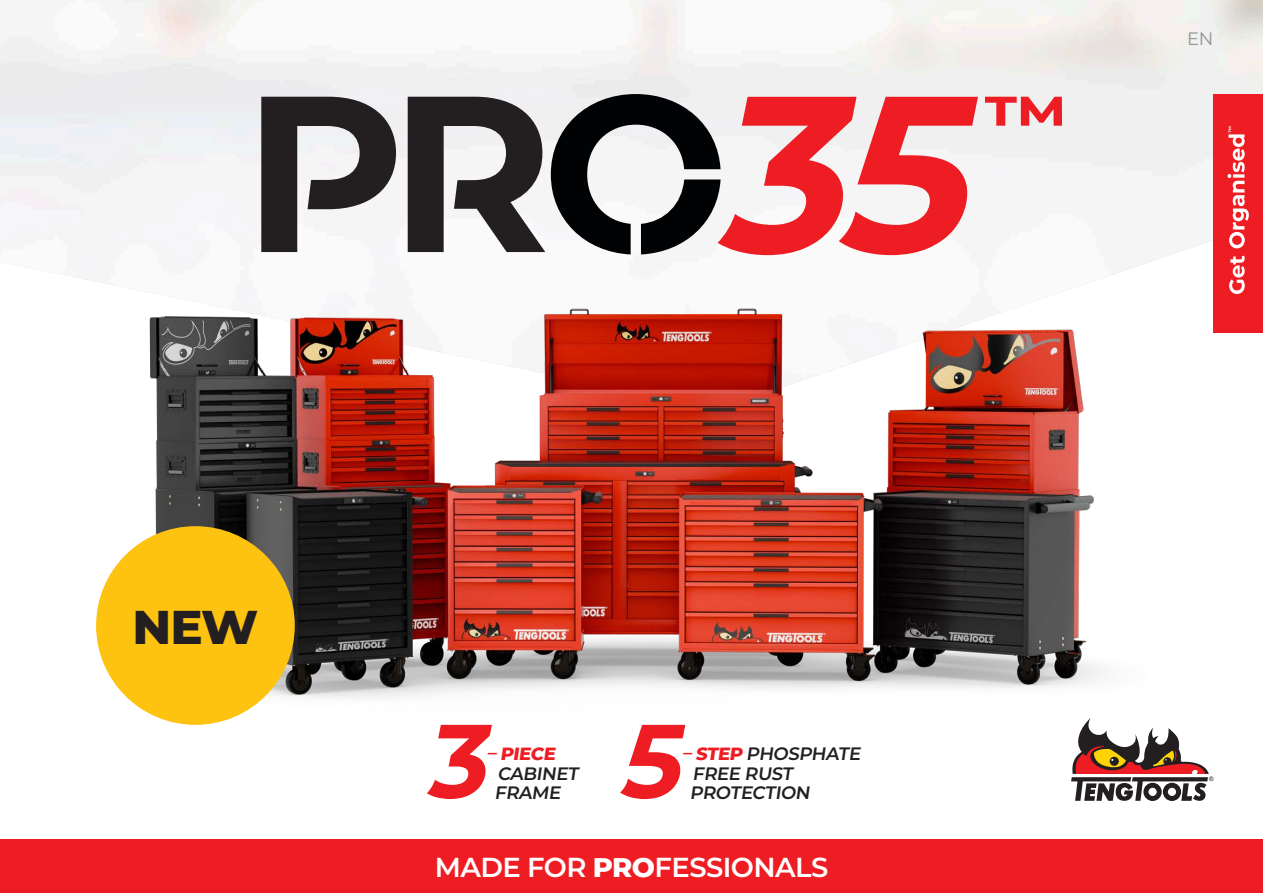
<style>
.page{position:relative;width:1263px;height:893px;background:#fff}
.page>*{position:absolute;margin:0;border:0;box-sizing:border-box;transform-origin:0 0}
.t1{font:800 48.15px "Montserrat";color:#231f20}
.t2{font:600 27.45px "Montserrat";letter-spacing:-.02em;color:#fff}
.t3{font:600 18px/19.5px "Montserrat";color:#231f20}
.t4{font:18px "Montserrat";color:#939598}
.t5{font:6.15px "Arial";color:#231f20}
.s1{color:#ee1d23}
.s2{font-weight:800;color:#ee1d23}
.s3{font-weight:800}
</style>
<div class="page">
<svg style="left:1071px;top:728px;width:138px;height:73px"></svg>
<img style="left:0;top:0;width:1263px;height:333px">
<div style="left:1213px;top:94px;width:50px;height:238px;background:#ee1d23"></div>
<svg style="left:1229px;top:256px;width:16px;height:38px"></svg>
<svg style="left:1227px;top:127px;width:22px;height:121px"></svg>
<svg style="left:985px;top:97px;width:77px;height:29px"></svg>
<svg style="left:261px;top:97px;width:135px;height:89px"></svg>
<svg style="left:408px;top:97px;width:137px;height:89px"></svg>
<svg style="left:551px;top:94px;width:427px;height:92px"></svg>
<img style="left:96px;top:186px;width:1051px;height:592px">
<div style="left:96px;top:526px;width:199px;height:199px;background:#fec210;border-radius:50%"></div>
<div style="left:0;top:839px;width:1263px;height:54px;background:#ee1d23"></div>
<svg style="left:620px;top:725px;width:65px;height:74px"></svg>
<svg style="left:427px;top:725px;width:65px;height:74px"></svg>
<p class="t1" style="left:132px;top:592px;width:127px">NEW</p>
<p class="t3" style="left:495px;top:743px;width:89px;text-indent:-7px"><span class="s1">–</span> <span class="s2">PIECE<br></span>CABINET<br>FRAME</p>
<p class="t3" style="left:690px;top:743px;width:175px;text-indent:-7px"><span class="s1">–</span> <span class="s2">STEP</span> PHOSPHATE<br>FREE RUST<br>PROTECTION</p>
<p class="t2" style="left:435px;top:848px;width:395px">MADE FOR <span class="s3">PRO</span>FESSIONALS</p>
<p class="t4" style="left:1187px;top:26px;width:28px">EN</p>
<p class="t5" style="left:1209px;top:775px;width:6px">®</p>
</div>
